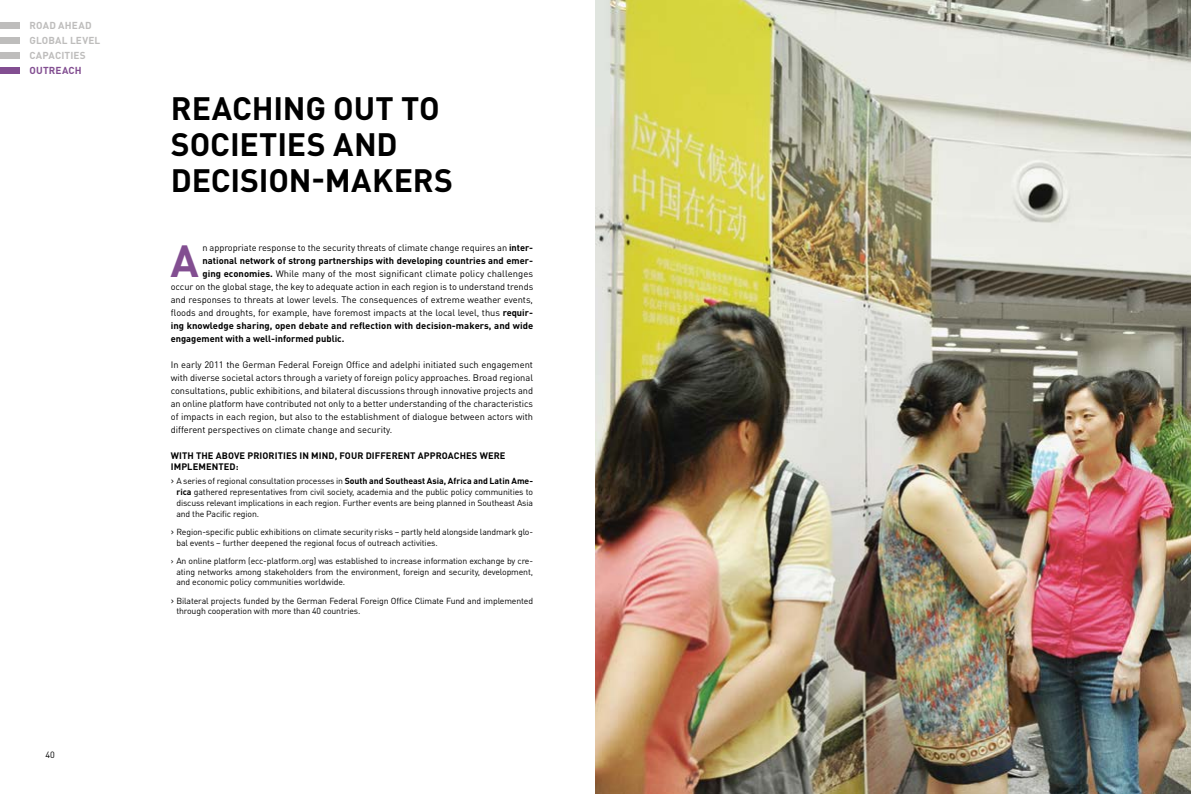
<style>
.page{position:relative;width:1191px;height:794px;background:#fff}
.page>*{position:absolute;margin:0;border:0;box-sizing:border-box;transform-origin:0 0}
.t1{font:700 44.4px "DIN Pro";color:#824e91}
.t2{font:700 32px "DIN Pro";color:#000}
.t3{font:700 10px/14.9px "DIN Pro";letter-spacing:.015em;color:#bebdbc}
.t4{font:700 10px "DIN Pro";letter-spacing:.015em;color:#824e91}
.t5{font:9.3px/13px "DIN Pro";color:#000;text-align:justify}
.t6{font:700 9.3px "DIN Pro";color:#000}
.t7{font:9px "DIN Pro";color:#000}
.t8{font:8.7px/10.7px "DIN Pro";letter-spacing:-.015em;color:#000;text-align:justify}
.s1{font-weight:700}
.s2{font-size:10px}
</style>
<div class="page">
<div style="left:0;top:22px;width:20px;height:7px;background:#bebdbc"></div>
<div style="left:0;top:37px;width:20px;height:7px;background:#bebdbc"></div>
<div style="left:0;top:52px;width:20px;height:7px;background:#bebdbc"></div>
<div style="left:0;top:67px;width:20px;height:7px;background:#824e91"></div>
<img style="left:595px;top:0;width:596px;height:794px">
<p class="t3" style="left:30px;top:18px;width:72px">ROAD AHEAD<br>GLOBAL LEVEL<br>CAPACITIES</p>
<p class="t4" style="left:30px;top:63px;width:54px">OUTREACH</p>
<p class="t7" style="left:45px;top:749px;width:11px">40</p>
<h2 class="t2" style="left:171px;top:86px;width:40px">Reachin</h2>
<h2 class="t2" style="left:305px;top:86px;width:115px">g Out to</h2>
<h2 class="t2" style="left:171px;top:122px;width:37px">Societies</h2>
<h2 class="t2" style="left:333px;top:122px;width:22px">and</h2>
<h2 class="t2" style="left:171px;top:158px;width:39px">Decision</h2>
<h2 class="t2" style="left:311px;top:158px;width:61px">-Makers</h2>
<h1 class="t1" style="left:170px;top:231px;width:30px">A</h1>
<p class="t5" style="left:202px;top:241px;width:332px">n appropriate response to the security threats of climate change requires an <span class="s1">inter-</span></p>
<p class="t6" style="left:202px;top:255px;width:332px">national network of strong partnerships with developing countries and emer-</p>
<p class="t5" style="left:202px;top:267px;width:332px"><span class="s1">ging economies.</span> While many of the most significant climate policy challenges</p>
<p class="t5" style="left:171px;top:280px;width:364px">occur on the global stage, the key to adequate action in each region is to understand trends</p>
<p class="t5" style="left:171px;top:293px;width:364px">and responses to threats at lower levels. The consequences of extreme weather events,</p>
<p class="t5" style="left:171px;top:306px;width:364px">floods and droughts, for example, have foremost impacts at the local level, thus <span class="s1">requir-</span></p>
<p class="t6" style="left:171px;top:320px;width:364px">ing knowledge sharing, open debate and reflection with decision-makers, and wide</p>
<p class="t6" style="left:171px;top:333px;width:175px">engagement with a well-informed public.</p>
<p class="t5" style="left:171px;top:358px;width:364px">In early 2011 the German Federal Foreign Office and adelphi initiated such engagement with diverse societal actors through a variety of foreign policy approaches. Broad regional consultations, public exhibitions, and bilateral discussions through innovative projects and an online platform have contributed not only to a better understanding of the characteristics of impacts in each region, but also to the establishment of dialogue between actors with different perspectives on climate change and security.</p>
<p class="t6" style="left:171px;top:449px;width:14px">With</p>
<p class="t6" style="left:196px;top:449px;width:7px">the</p>
<p class="t6" style="left:216px;top:449px;width:19px">above</p>
<p class="t6" style="left:247px;top:449px;width:6px">priorities</p>
<p class="t6" style="left:299px;top:449px;width:19px">in mind</p>
<p class="t6" style="left:335px;top:449px;width:12px">, four</p>
<p class="t6" style="left:366px;top:449px;width:7px">different</p>
<p class="t6" style="left:418px;top:449px;width:7px">approaches</p>
<p class="t6" style="left:480px;top:449px;width:8px">were</p>
<p class="t6" style="left:171px;top:460px;width:7px">implemented</p>
<p class="t6" style="left:236px;top:460px;width:4px">:</p>
<p class="t8" style="left:176px;top:475px;width:358px;text-indent:-6px"><span class="s2">›</span> A series of regional consultation processes in <span class="s1">South and Southeast Asia, Africa and Latin Ame&shy;rica</span> gathered representatives from civil society, academia and the public policy communities to discuss relevant implications in each region. Further events are being planned in Southeast Asia and the Pacific region.</p>
<p class="t8" style="left:176px;top:526px;width:358px;text-indent:-6px"><span class="s2">›</span> Region-specific public exhibitions on climate security risks – partly held alongside landmark glo&shy;bal events – further deepened the regional focus of outreach activities.</p>
<p class="t8" style="left:176px;top:555px;width:358px;text-indent:-6px">› An online platform (ecc-platform.org) was established to increase information exchange by cre&shy;ating networks among stakeholders from the environment, foreign and security, development, and economic policy communities worldwide.</p>
<p class="t8" style="left:176px;top:595px;width:358px;text-indent:-6px"><span class="s2">›</span> Bilateral projects funded by the German Federal Foreign Office Climate Fund and implemented through cooperation with more than 40 countries.</p>
</div>
